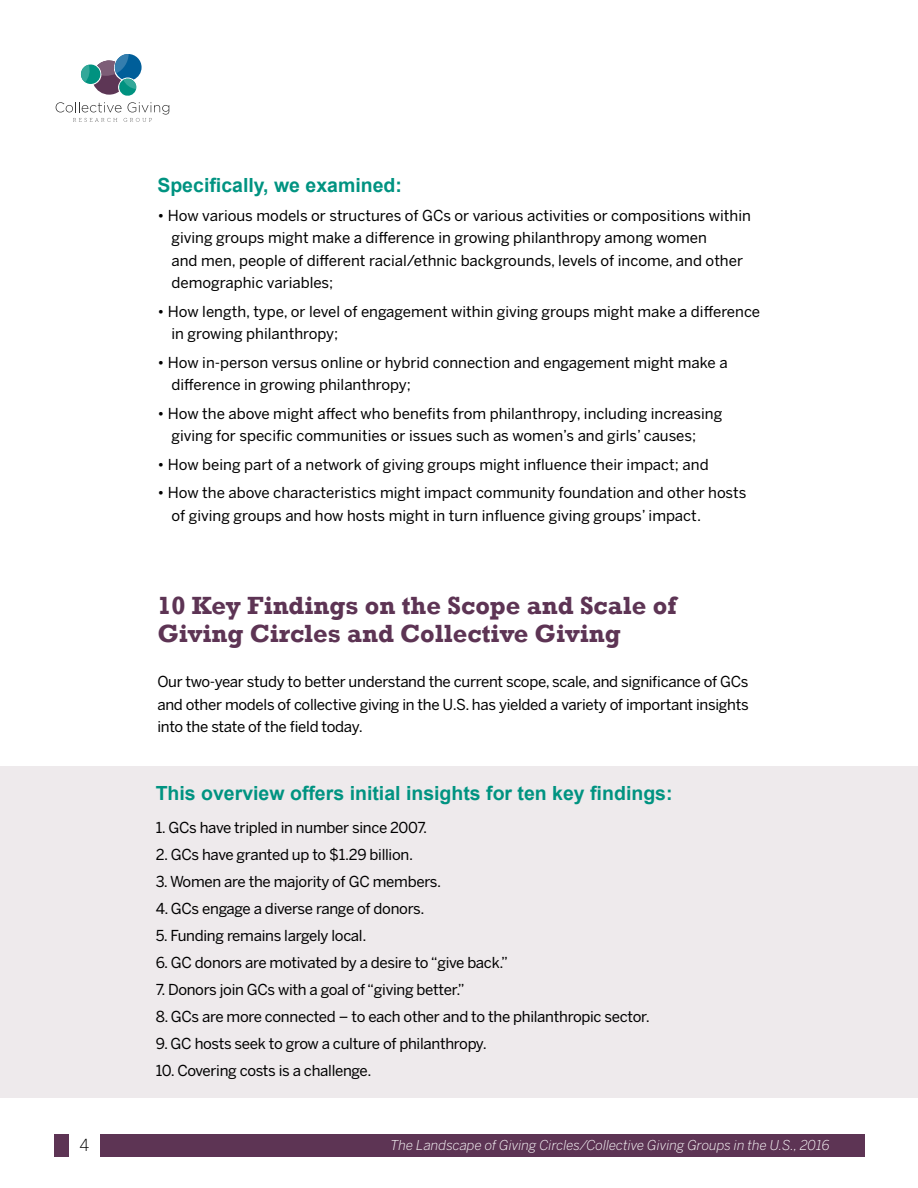
<style>
.page{position:relative;width:918px;height:1188px;background:#fff}
.page>*{position:absolute;margin:0;border:0;box-sizing:border-box;transform-origin:0 0}
.t1{font:700 25.5px/28.5px "Rockwell";color:#5d3454}
.t2{font:700 19.5px "Arial";color:#009381}
.t3{font:300 16.5px "Benton Sans";color:#000}
.t4{font:15px/22.5px "Benton Sans";color:#000}
.t5{font:15px "Benton Sans";letter-spacing:-.02em;color:#000}
.t6{font:italic 300 13.5px "Benton Sans";color:#fff}
</style>
<div class="page">
<div style="left:100px;top:1134px;width:766px;height:22px;background:#5d3454"></div>
<div style="left:54px;top:1134px;width:14px;height:22px;background:#5d3454"></div>
<svg style="left:56px;top:54px;width:113px;height:68px"></svg>
<div style="left:0;top:767px;width:918px;height:331px;background:#eeeaec"></div>
<h2 class="t2" style="left:157px;top:172px;width:246px">Specifically, we examined:</h2>
<p class="t4" style="left:171px;top:204px;width:581px;text-indent:-14px">• How various models or structures of GCs or various activities or compositions within giving groups might make a difference in growing philanthropy among women<br>and men, people of different racial/ethnic backgrounds, levels of income, and other demographic variables;</p>
<p class="t4" style="left:171px;top:300px;width:590px;text-indent:-14px">• How length, type, or level of engagement within giving groups might make a difference in growing philanthropy;</p>
<p class="t4" style="left:171px;top:351px;width:558px;text-indent:-14px">• How in-person versus online or hybrid connection and engagement might make a difference in growing philanthropy;</p>
<p class="t4" style="left:171px;top:402px;width:552px;text-indent:-14px">• How the above might affect who benefits from philanthropy, including increasing giving for specific communities or issues such as women’s and girls’ causes;</p>
<p class="t4" style="left:157px;top:453px;width:553px">• How being part of a network of giving groups might influence their impact; and</p>
<p class="t4" style="left:171px;top:481px;width:576px;text-indent:-14px">• How the above characteristics might impact community foundation and other hosts of giving groups and how hosts might in turn influence giving groups’ impact.</p>
<h1 class="t1" style="left:157px;top:591px;width:521px">10 Key Findings on the Scope and Scale of<br>Giving Circles and Collective Giving</h1>
<p class="t4" style="left:157px;top:670px;width:593px;text-align:justify">Our two-year study to better understand the current scope, scale, and significance of GCs and other models of collective giving in the U.S. has yielded a variety of important insights into the state of the field today.</p>
<h2 class="t2" style="left:156px;top:780px;width:518px">This overview offers initial insights for ten key findings:</h2>
<p class="t5" style="left:156px;top:818px;width:273px">1. GCs have tripled in number since 2007.</p>
<p class="t5" style="left:156px;top:845px;width:259px">2. GCs have granted up to $1.29 billion.</p>
<p class="t5" style="left:156px;top:872px;width:287px">3. Women are the majority of GC members.</p>
<p class="t5" style="left:156px;top:899px;width:270px">4. GCs engage a diverse range of donors.</p>
<p class="t5" style="left:156px;top:926px;width:212px">5. Funding remains largely local.</p>
<p class="t5" style="left:156px;top:953px;width:354px">6. GC donors are motivated by a desire to “give back.”</p>
<p class="t5" style="left:156px;top:980px;width:311px">7. Donors join GCs with a goal of “giving better.”</p>
<p class="t5" style="left:156px;top:1007px;width:496px">8. GCs are more connected – to each other and to the philanthropic sector.</p>
<p class="t5" style="left:156px;top:1034px;width:333px">9. GC hosts seek to grow a culture of philanthropy.</p>
<p class="t5" style="left:156px;top:1061px;width:217px">10. Covering costs is a challenge.</p>
<p class="t3" style="left:79px;top:1135px;width:11px">4</p>
<p class="t6" style="left:391px;top:1137px;width:441px">The Landscape of Giving Circles/Collective Giving Groups in the U.S., 2016</p>
</div>
